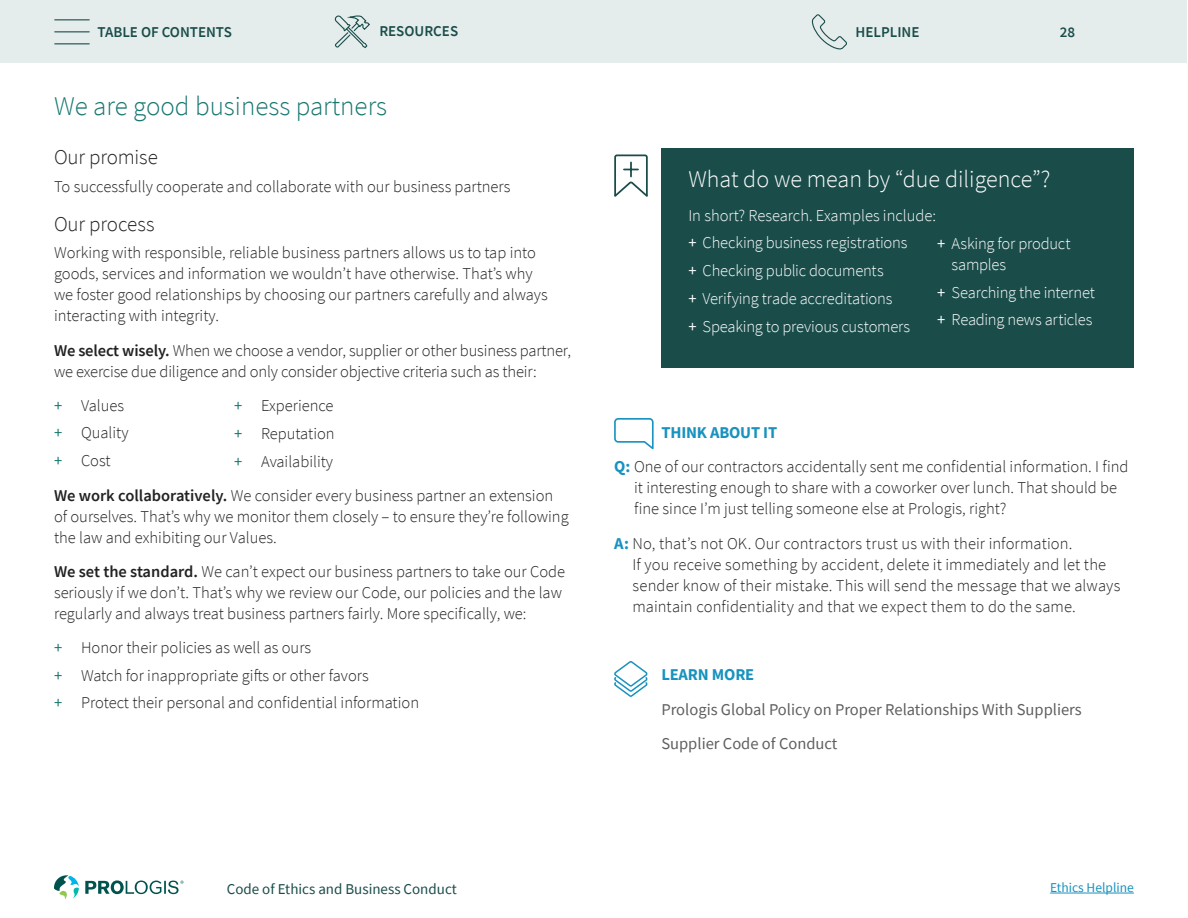
<style>
.page{position:relative;width:1188px;height:918px;background:#fff}
.page>*{position:absolute;margin:0;border:0;box-sizing:border-box;transform-origin:0 0}
.Section_Headline{font:300 27px "Source Sans Pro";color:#187770}
.Call_Out_Box_headline{font:300 24px "Source Sans Pro";color:#fff}
.Headline{font:300 21px "Source Sans Pro";letter-spacing:-.01em;color:#222}
.Body_Copy{font:300 16.5px/21px "Source Sans Pro";color:#222}
.Question{font:300 16.5px/21px "Source Sans Pro";color:#222}
.Call_Out_Box_bullets{font:300 16.5px/21px "Source Sans Pro";letter-spacing:-.015em;color:#fff}
.Hyperlink{font:16.5px "Source Sans Pro";color:#5f5f5f}
.Call_Out_Box_text{font:300 16.5px "Source Sans Pro";color:#fff}
.Q_and_A_headline{font:700 16.5px "Source Sans Pro";letter-spacing:-.01em;color:#1892bf}
.Learn_More_headline{font:700 16.5px "Source Sans Pro";letter-spacing:-.01em;color:#1892bf}
.t1{font:600 15px "Source Sans Pro";color:#1a4d4a}
.t2{font:15px "Source Sans Pro";color:#1a4d4a}
.t3{font:13.5px "Source Sans Pro";color:#1892bf}
.s1{font-weight:600}
.s2{font-weight:400;color:#187770}
.s3{font-weight:400}
.s4{font-weight:700;color:#1892bf}
</style>
<div class="page">
<div style="left:1px;top:0;width:1186px;height:63px;background:#e4edec"></div>
<hr style="left:1050px;top:893px;width:84px;height:1px;background:#1892bf">
<hr style="left:55px;top:19px;width:34px;height:1px;background:#1a4d4a">
<hr style="left:55px;top:43px;width:34px;height:1px;background:#1a4d4a">
<hr style="left:55px;top:31px;width:34px;height:1px;background:#1a4d4a">
<svg style="left:334px;top:15px;width:36px;height:34px"></svg>
<svg style="left:54px;top:875px;width:25px;height:24px"></svg>
<svg style="left:85px;top:880px;width:99px;height:14px"></svg>
<svg style="left:812px;top:14px;width:35px;height:36px"></svg>
<div style="left:661px;top:148px;width:473px;height:220px;background:#1a4d4a"></div>
<svg style="left:614px;top:154px;width:34px;height:43px"></svg>
<svg style="left:614px;top:418px;width:40px;height:32px"></svg>
<svg style="left:614px;top:661px;width:34px;height:36px"></svg>
<p class="t1" style="left:98px;top:22px;width:136px">TABLE OF CONTENTS</p>
<p class="t1" style="left:379px;top:21px;width:80px">RESOURCES</p>
<p class="t1" style="left:856px;top:22px;width:65px">HELPLINE</p>
<p class="t1" style="left:1060px;top:23px;width:17px">28</p>
<p class="Section_Headline" style="left:54px;top:89px;width:335px">We are good business partners</p>
<p class="Headline" style="left:54px;top:144px;width:105px">Our promise</p>
<p class="Body_Copy" style="left:54px;top:176px;width:458px">To successfully cooperate and collaborate with our business partners</p>
<p class="Headline" style="left:54px;top:211px;width:102px">Our process</p>
<p class="Body_Copy" style="left:54px;top:242px;width:495px">Working with responsible, reliable business partners allows us to tap into goods, services and information we wouldn’t have otherwise. That’s why we foster good relationships by choosing our partners carefully and always interacting with integrity.</p>
<p class="Body_Copy" style="left:54px;top:340px;width:518px"><span class="s1">We select wisely.</span> When we choose a vendor, supplier or other business partner, we exercise due diligence and only consider objective criteria such as their:</p>
<p class="Question" style="left:54px;top:395px;width:72px"><span class="s2">+</span> Values</p>
<p class="Question" style="left:54px;top:422px;width:76px"><span class="s2">+</span> Quality</p>
<p class="Question" style="left:54px;top:450px;width:58px"><span class="s2">+</span> Cost</p>
<p class="Body_Copy" style="left:54px;top:485px;width:516px"><span class="s1">We work collaboratively.</span> We consider every business partner an extension of ourselves. That’s why we monitor them closely – to ensure they’re following the law and exhibiting our Values.</p>
<p class="Body_Copy" style="left:54px;top:561px;width:513px"><span class="s1">We set the standard.</span> We can’t expect our business partners to take our Code seriously if we don’t. That’s why we review our Code, our policies and the law regularly and always treat business partners fairly. More specifically, we:</p>
<p class="Question" style="left:54px;top:637px;width:259px"><span class="s2">+</span> Honor their policies as well as ours</p>
<p class="Question" style="left:54px;top:665px;width:316px"><span class="s2">+</span> Watch for inappropriate gifts or other favors</p>
<p class="Question" style="left:54px;top:692px;width:367px"><span class="s2">+</span> Protect their personal and confidential information</p>
<p class="Question" style="left:234px;top:395px;width:101px"><span class="s2">+</span> Experience</p>
<p class="Question" style="left:234px;top:423px;width:102px"><span class="s2">+</span> Reputation</p>
<p class="Question" style="left:234px;top:451px;width:101px"><span class="s2">+</span> Availability</p>
<p class="Call_Out_Box_headline" style="left:688px;top:164px;width:364px">What do we mean by “due diligence”?</p>
<p class="Call_Out_Box_text" style="left:688px;top:205px;width:249px">In short? Research. Examples include:</p>
<p class="Call_Out_Box_bullets" style="left:688px;top:232px;width:221px"><span class="s3">+</span> Checking business registrations</p>
<p class="Call_Out_Box_bullets" style="left:688px;top:260px;width:197px"><span class="s3">+</span> Checking public documents</p>
<p class="Call_Out_Box_bullets" style="left:688px;top:288px;width:206px"><span class="s3">+</span> Verifying trade accreditations</p>
<p class="Call_Out_Box_bullets" style="left:688px;top:316px;width:223px"><span class="s3">+</span> Speaking to previous customers</p>
<p class="Call_Out_Box_bullets" style="left:952px;top:233px;width:121px;text-indent:-14px"><span class="s3">+</span> Asking for product samples</p>
<p class="Call_Out_Box_bullets" style="left:937px;top:282px;width:159px"><span class="s3">+</span> Searching the internet</p>
<p class="Call_Out_Box_bullets" style="left:937px;top:309px;width:157px"><span class="s3">+</span> Reading news articles</p>
<p class="Q_and_A_headline" style="left:661px;top:421px;width:117px">THINK ABOUT IT</p>
<p class="Question" style="left:634px;top:456px;width:496px;text-indent:-20px"><span class="s4">Q:</span> One of our contractors accidentally sent me confidential information. I find it interesting enough to share with a coworker over lunch. That should be fine since I’m just telling someone else at Prologis, right?</p>
<p class="Question" style="left:633px;top:533px;width:489px;text-indent:-18px"><span class="s4">A:</span> No, that’s not OK. Our contractors trust us with their information.<br>If you receive something by accident, delete it immediately and let the sender know of their mistake. This will send the message that we always maintain confidentiality and that we expect them to do the same.</p>
<p class="Learn_More_headline" style="left:661px;top:663px;width:94px">LEARN MORE</p>
<p class="Hyperlink" style="left:661px;top:699px;width:422px">Prologis Global Policy on Proper Relationships With Suppliers</p>
<p class="Hyperlink" style="left:661px;top:733px;width:178px">Supplier Code of Conduct</p>
<p class="t2" style="left:227px;top:879px;width:231px">Code of Ethics and Business Conduct</p>
<p class="t3" style="left:1050px;top:879px;width:85px">Ethics Helpline</p>
</div>
